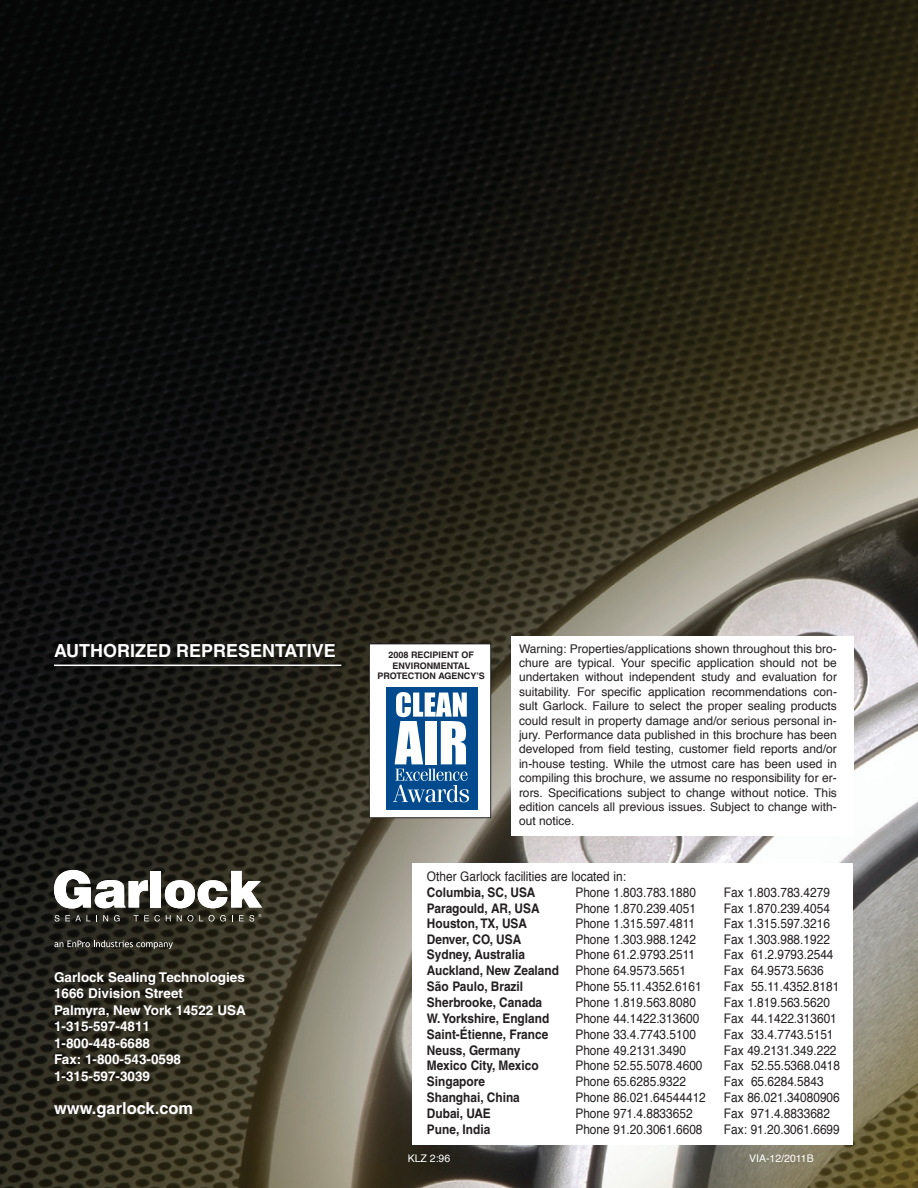
<style>
.page{position:relative;width:918px;height:1188px;background:#fff}
.page>*{position:absolute;margin:0;border:0;box-sizing:border-box;transform-origin:0 0}
.t1{font:700 18px "Helvetica";color:#fff}
.t2{font:700 16.5px "Helvetica";color:#fff}
.t3{font:700 13.5px/16.5px "Helvetica";color:#fff}
.t4{font:13.2px "Helvetica";color:#231f20;scale:.9 1}
.t5{font:700 13.2px "Helvetica";color:#231f20;scale:.9 1}
.t6{font:12px/14.4px "Helvetica";color:#231f20;text-align:justify}
.t7{font:10.5px "Helvetica";color:#fff}
.t8{font:700 9px/10.8px "Helvetica";color:#231f20;text-align:center}
.s1{font-weight:400}
</style>
<div class="page">
<img style="left:0;top:0;width:918px;height:1188px">
<div style="left:413px;top:863px;width:440px;height:282px;background:#fff"></div>
<div style="left:511px;top:636px;width:342px;height:200px;background:#fff"></div>
<svg style="left:54px;top:870px;width:94px;height:38px"></svg>
<div style="left:151px;top:871px;width:10px;height:37px;background:#fff"></div>
<svg style="left:165px;top:871px;width:97px;height:37px"></svg>
<svg style="left:55px;top:915px;width:35px;height:7px"></svg>
<svg style="left:103px;top:915px;width:5px;height:6px"></svg>
<svg style="left:114px;top:915px;width:6px;height:7px"></svg>
<svg style="left:134px;top:915px;width:26px;height:7px"></svg>
<svg style="left:166px;top:915px;width:5px;height:6px"></svg>
<svg style="left:177px;top:915px;width:16px;height:7px"></svg>
<svg style="left:199px;top:915px;width:4px;height:6px"></svg>
<svg style="left:209px;top:915px;width:17px;height:7px"></svg>
<svg style="left:239px;top:914px;width:22px;height:8px"></svg>
<svg style="left:54px;top:940px;width:119px;height:9px"></svg>
<hr style="left:54px;top:665px;width:287px;height:1px;background:#fff">
<div style="left:369px;top:644px;width:122px;height:174px;background:#fff"></div>
<div style="left:369px;top:644px;width:122px;height:174px;border:1px solid #231f20"></div>
<div style="left:386px;top:687px;width:91px;height:122px;background:#004a8d"></div>
<svg style="left:393px;top:692px;width:76px;height:110px"></svg>
<h1 class="t1" style="left:54px;top:640px;width:283px">AUTHORIZED REPRESENTATIVE</h1>
<p class="t3" style="left:54px;top:969px;width:194px">Garlock Sealing Technologies<br>1666 Division Street<br>Palmyra, New York 14522 USA<br>1-315-597-4811<br>1-800-448-6688<br>Fax: 1-800-543-0598<br>1-315-597-3039</p>
<h2 class="t2" style="left:54px;top:1098px;width:141px">www.garlock.com</h2>
<p class="t8" style="left:377px;top:649px;width:109px">2008 RECIPIENT OF<br>ENVIRONMENTAL<br>PROTECTION AGENCY’S</p>
<p class="t6" style="left:519px;top:641px;width:319px">Warning: Properties/applications shown throughout this bro&shy;chure are typical. Your specific application should not be undertaken without independent study and evaluation for suitability. For specific application recommendations con&shy;sult Garlock. Failure to select the proper sealing products could result in property damage and/or serious personal in&shy;jury. Performance data published in this brochure has been developed from field testing, customer field reports and/or in-house testing. While the utmost care has been used in compiling this brochure, we assume no responsibility for er&shy;rors. Specifications subject to change without notice. This edition cancels all previous issues. Subject to change with&shy;out notice.</p>
<p class="t4" style="left:427px;top:867px;width:223px">Other Garlock facilities are located in:</p>
<p class="t5" style="left:427px;top:884px;width:122px">Columbia, SC, USA</p>
<p class="t4" style="left:575px;top:882px;width:135px">Phone 1.803.783.1880</p>
<p class="t4" style="left:724px;top:882px;width:119px">Fax 1.803.783.4279</p>
<p class="t5" style="left:427px;top:900px;width:127px">Paragould, AR, USA</p>
<p class="t4" style="left:575px;top:898px;width:135px">Phone 1.870.239.4051</p>
<p class="t4" style="left:724px;top:898px;width:119px">Fax 1.870.239.4054</p>
<p class="t5" style="left:427px;top:916px;width:113px">Houston, TX, USA</p>
<p class="t4" style="left:575px;top:913px;width:134px">Phone 1.315.597.4811</p>
<p class="t4" style="left:724px;top:913px;width:119px">Fax 1.315.597.3216</p>
<p class="t5" style="left:427px;top:931px;width:106px">Denver, CO, USA</p>
<p class="t4" style="left:575px;top:929px;width:135px">Phone 1.303.988.1242</p>
<p class="t4" style="left:724px;top:929px;width:119px">Fax 1.303.988.1922</p>
<p class="t5" style="left:427px;top:947px;width:110px">Sydney, Australia</p>
<p class="t4" style="left:575px;top:945px;width:134px">Phone 61.2.9793.2511</p>
<p class="t4" style="left:724px;top:945px;width:123px">Fax 61.2.9793.2544</p>
<p class="t5" style="left:427px;top:962px;width:289px">Auckland, New Zealand <span class="s1">Phone 64.9573.5651</span></p>
<p class="t4" style="left:724px;top:960px;width:112px">Fax 64.9573.5636</p>
<p class="t5" style="left:427px;top:978px;width:108px">São Paulo, Brazil</p>
<p class="t4" style="left:575px;top:976px;width:142px">Phone 55.11.4352.6161</p>
<p class="t4" style="left:724px;top:976px;width:130px">Fax 55.11.4352.8181</p>
<p class="t5" style="left:427px;top:994px;width:130px">Sherbrooke, Canada</p>
<p class="t4" style="left:575px;top:992px;width:135px">Phone 1.819.563.8080</p>
<p class="t4" style="left:724px;top:992px;width:119px">Fax 1.819.563.5620</p>
<p class="t5" style="left:427px;top:1010px;width:137px">W. Yorkshire, England</p>
<p class="t4" style="left:575px;top:1008px;width:139px">Phone 44.1422.313600</p>
<p class="t4" style="left:724px;top:1008px;width:127px">Fax 44.1422.313601</p>
<p class="t5" style="left:427px;top:1026px;width:136px">Saint-Étienne, France</p>
<p class="t4" style="left:575px;top:1024px;width:135px">Phone 33.4.7743.5100</p>
<p class="t4" style="left:724px;top:1024px;width:123px">Fax 33.4.7743.5151</p>
<p class="t5" style="left:427px;top:1042px;width:105px">Neuss, Germany</p>
<p class="t4" style="left:575px;top:1040px;width:124px">Phone 49.2131.3490</p>
<p class="t4" style="left:724px;top:1040px;width:127px">Fax 49.2131.349.222</p>
<p class="t5" style="left:427px;top:1058px;width:126px">Mexico City, Mexico</p>
<p class="t4" style="left:575px;top:1056px;width:143px">Phone 52.55.5078.4600</p>
<p class="t4" style="left:724px;top:1056px;width:131px">Fax 52.55.5368.0418</p>
<p class="t5" style="left:427px;top:1074px;width:66px">Singapore</p>
<p class="t4" style="left:575px;top:1072px;width:124px">Phone 65.6285.9322</p>
<p class="t4" style="left:724px;top:1072px;width:112px">Fax 65.6284.5843</p>
<p class="t5" style="left:427px;top:1090px;width:105px">Shanghai, China</p>
<p class="t4" style="left:575px;top:1087px;width:146px">Phone 86.021.64544412</p>
<p class="t4" style="left:724px;top:1087px;width:130px">Fax 86.021.34080906</p>
<p class="t5" style="left:427px;top:1105px;width:73px">Dubai, UAE</p>
<p class="t4" style="left:575px;top:1103px;width:132px">Phone 971.4.8833652</p>
<p class="t4" style="left:724px;top:1103px;width:120px">Fax 971.4.8833682</p>
<p class="t5" style="left:427px;top:1121px;width:72px">Pune, India</p>
<p class="t4" style="left:575px;top:1119px;width:143px">Phone 91.20.3061.6608</p>
<p class="t4" style="left:724px;top:1119px;width:130px">Fax: 91.20.3061.6699</p>
<p class="t7" style="left:408px;top:1150px;width:44px">KLZ 2:96</p>
<p class="t7" style="left:749px;top:1150px;width:66px">VIA-12/2011B</p>
</div>
